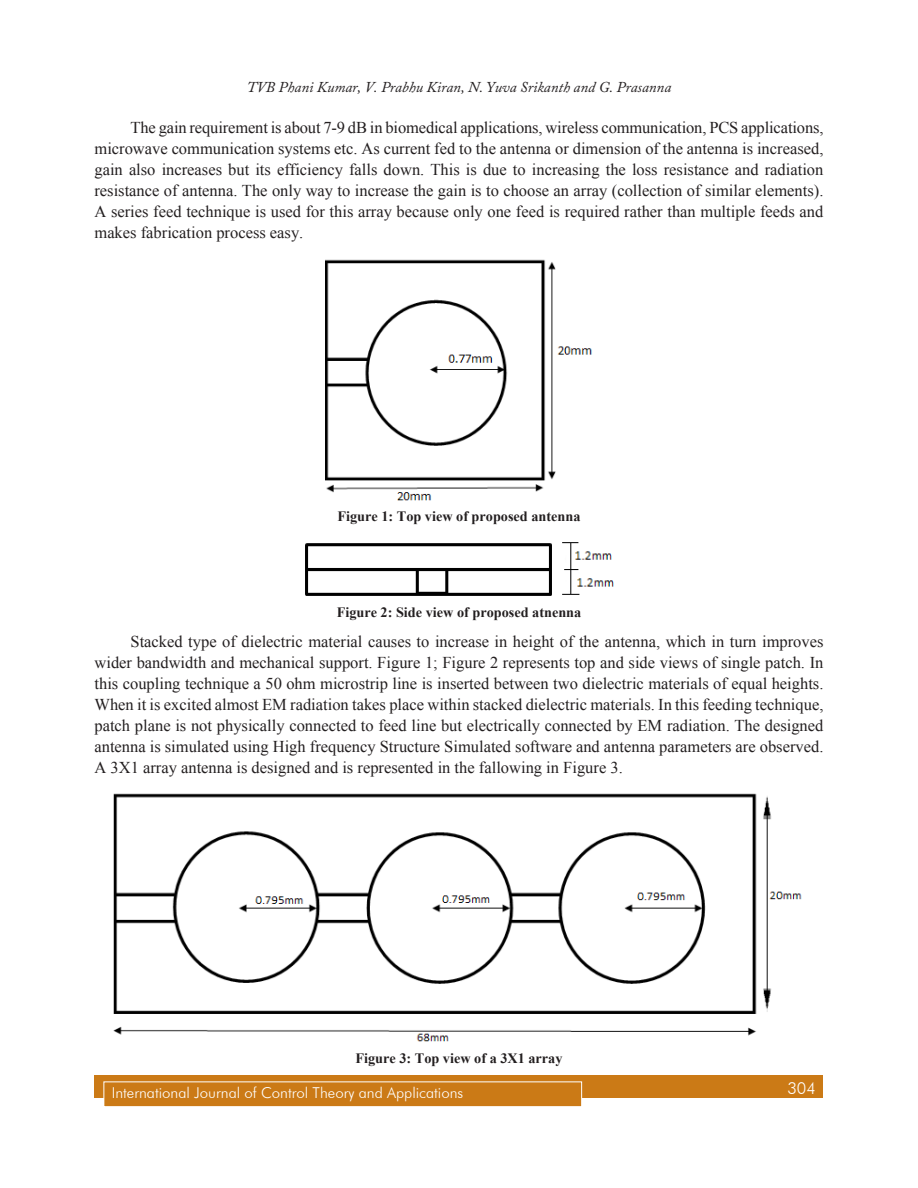
<style>
.page{position:relative;width:918px;height:1188px;background:#fff}
.page>*{position:absolute;margin:0;border:0;box-sizing:border-box;transform-origin:0 0}
.Body_text{font:16.5px/21px "Times New Roman";color:#231f20;text-align:justify}
.t1{font:300 16.5px "Futura BT";color:#fff}
.t2{font:italic 15px "Adobe Caslon Pro";color:#231f20}
.t3{font:300 15px "Futura BT";color:#fff}
.t4{font:700 14.25px "Times New Roman";color:#231f20}
</style>
<div class="page">
<div style="left:94px;top:1076px;width:730px;height:22px;background:#cb7a16"></div>
<div style="left:104px;top:1082px;width:478px;height:25px;background:#cb7a16"></div>
<div style="left:104px;top:1082px;width:478px;height:25px;border:1px solid #fff"></div>
<img style="left:325px;top:259px;width:267px;height:242px">
<img style="left:305px;top:542px;width:309px;height:54px">
<img style="left:113px;top:794px;width:689px;height:248px">
<p class="t2" style="left:247px;top:78px;width:426px">TVB Phani Kumar, V. Prabhu Kiran, N. Yuva Srikanth and G. Prasanna</p>
<p class="Body_text" style="left:94px;top:117px;width:731px;text-indent:36px">The gain requirement is about 7-9 dB in biomedical applications, wireless communication, PCS applications, microwave communication systems etc. As current fed to the antenna or dimension of the antenna is increased, gain also increases but its efficiency falls down. This is due to increasing the loss resistance and radiation resistance of antenna. The only way to increase the gain is to choose an array (collection of similar elements).<br>A series feed technique is used for this array because only one feed is required rather than multiple feeds and makes fabrication process easy.</p>
<p class="t4" style="left:337px;top:507px;width:245px">Figure 1: Top view of proposed antenna</p>
<p class="t4" style="left:337px;top:602px;width:246px">Figure 2: Side view of proposed atnenna</p>
<p class="Body_text" style="left:94px;top:631px;width:731px;text-indent:36px">Stacked type of dielectric material causes to increase in height of the antenna, which in turn improves wider bandwidth and mechanical support. Figure 1; Figure 2 represents top and side views of single patch. In this coupling technique a 50 ohm microstrip line is inserted between two dielectric materials of equal heights.<br>When it is excited almost EM radiation takes place within stacked dielectric materials. In this feeding technique, patch plane is not physically connected to feed line but electrically connected by EM radiation. The designed antenna is simulated using High frequency Structure Simulated software and antenna parameters are observed.<br>A 3X1 array antenna is designed and is represented in the fallowing in Figure 3.</p>
<p class="t4" style="left:356px;top:1049px;width:208px">Figure 3: Top view of a 3X1 array</p>
<p class="t3" style="left:112px;top:1084px;width:353px">International Journal of Control Theory and Applications</p>
<p class="t1" style="left:787px;top:1078px;width:30px">304</p>
</div>
